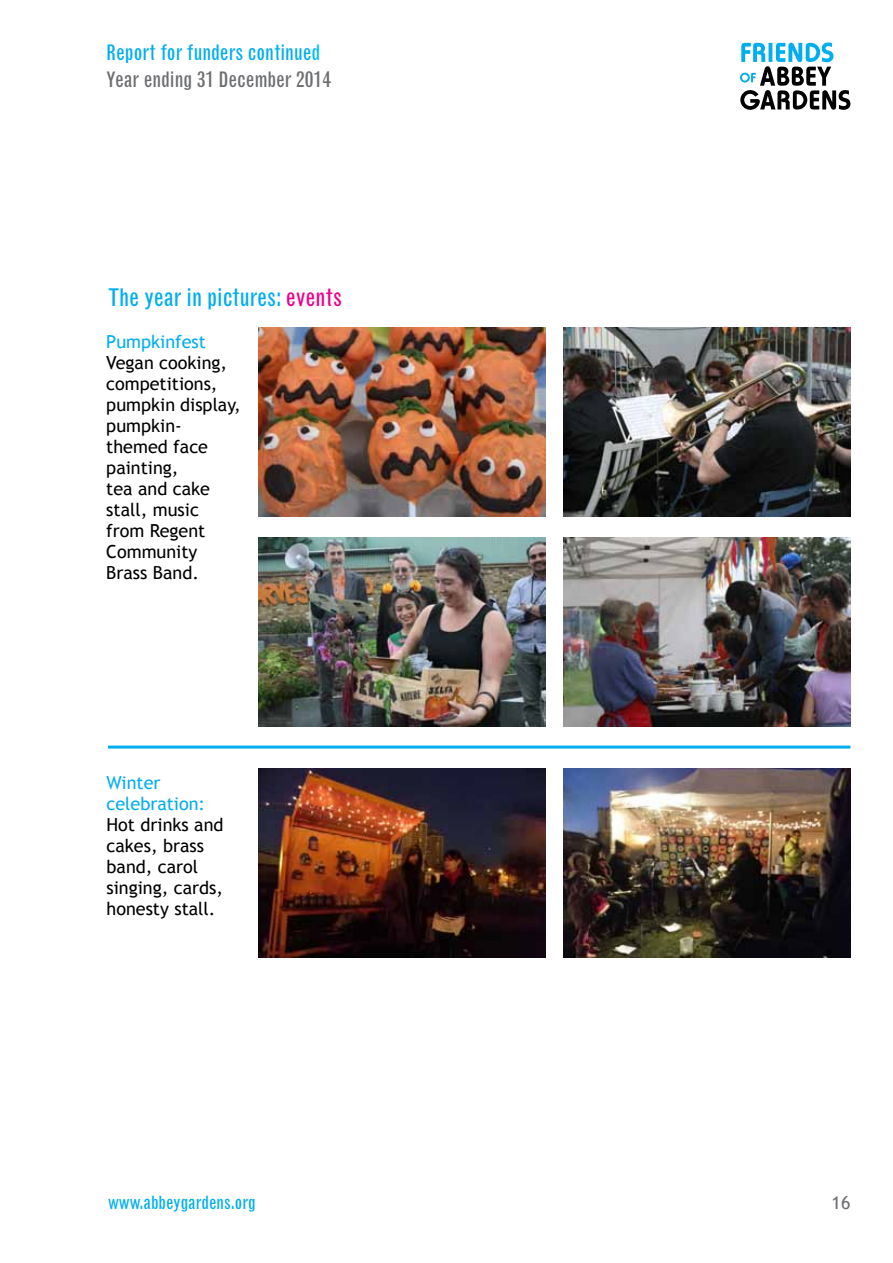
<style>
.page{position:relative;width:893px;height:1263px;background:#fff}
.page>*{position:absolute;margin:0;border:0;box-sizing:border-box;transform-origin:0 0}
.t1{font:condensed 24px "Grotesque";color:#00aeef}
.t2{font:condensed 21px/27px "Grotesque";color:#00aeef}
.t3{font:18px/21px "Trebuchet MS";color:#000}
.t4{font:18px/21px "Trebuchet MS";color:#00aeef}
.t5{font:condensed 18px "Grotesque";color:#00aeef}
.t6{font:18px "Trebuchet MS";color:#6d6e71}
.s1{color:#00c0f3}
.s2{color:#6d6e71}
.s3{color:#ec008c}
</style>
<div class="page">
<svg style="left:740px;top:43px;width:110px;height:67px"></svg>
<img style="left:564px;top:327px;width:286px;height:189px">
<img style="left:259px;top:327px;width:287px;height:189px">
<img style="left:259px;top:537px;width:287px;height:189px">
<img style="left:564px;top:537px;width:286px;height:189px">
<img style="left:259px;top:768px;width:287px;height:189px">
<img style="left:564px;top:768px;width:286px;height:189px">
<hr style="left:108px;top:745px;width:742px;height:3px;background:#00aeef">
<p class="t2" style="left:106px;top:40px;width:226px">Report for funders continue<span class="s1">d<br></span><span class="s2">Year ending 31 December 2014</span></p>
<h1 class="t1" style="left:108px;top:283px;width:236px">The year in pictures: <span class="s3">events</span></h1>
<p class="t4" style="left:106px;top:331px;width:101px">Pumpkinfest</p>
<p class="t3" style="left:106px;top:352px;width:136px">Vegan cooking, competitions, pumpkin display, pumpkin&shy;themed face painting,<br>tea and cake stall, music from Regent<br>Community<br>Brass Band.</p>
<p class="t4" style="left:107px;top:772px;width:100px">Winter celebration:</p>
<p class="t3" style="left:107px;top:814px;width:119px">Hot drinks and cakes, brass band, carol singing, cards, honesty stall.</p>
<p class="t5" style="left:108px;top:1192px;width:149px">www.abbeygardens.org</p>
<p class="t6" style="left:832px;top:1192px;width:20px">16</p>
</div>
